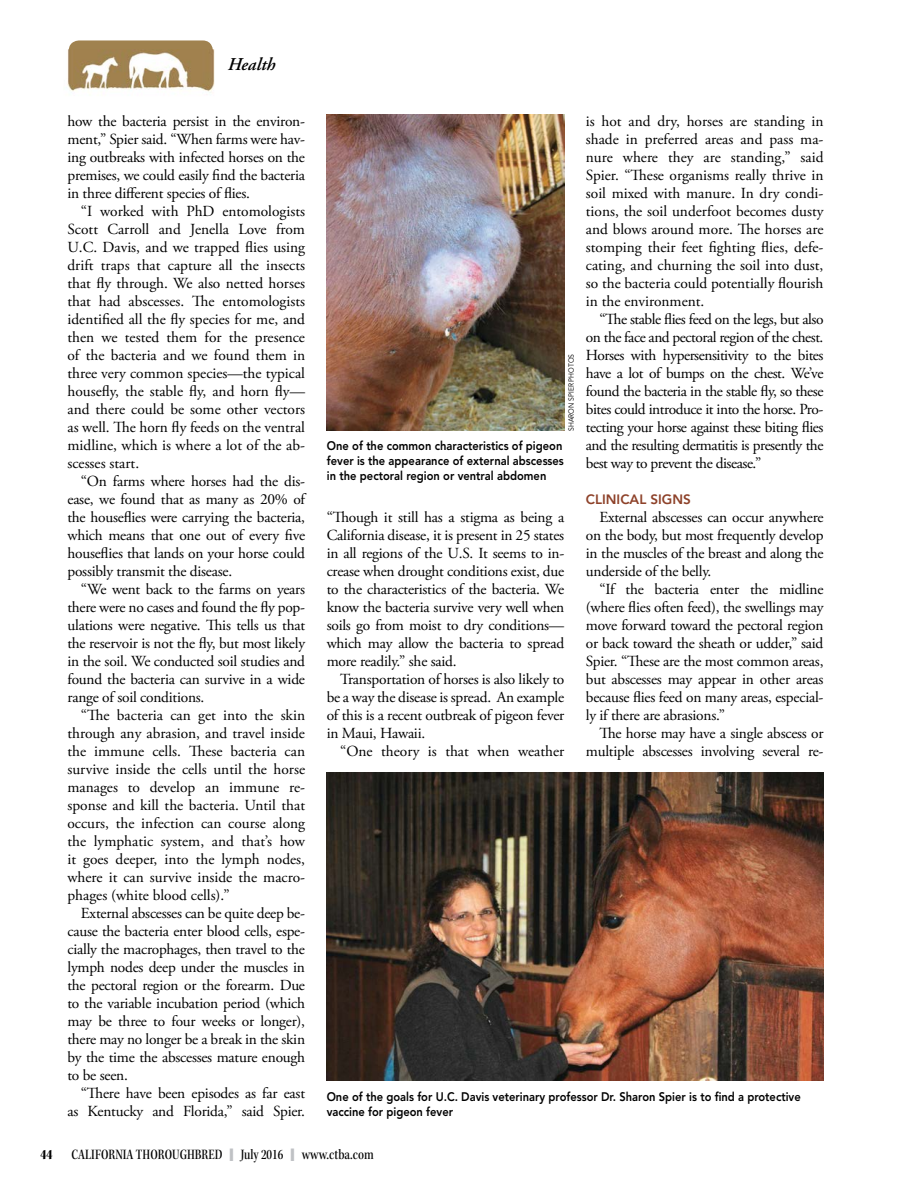
<style>
.page{position:relative;width:918px;height:1188px;background:#fff}
.page>*{position:absolute;margin:0;border:0;box-sizing:border-box;transform-origin:0 0}
.t1{font:italic 600 18px "Adobe Garamond Pro";color:#000}
.t2{font:15.3px "Adobe Garamond Pro";letter-spacing:-.015em;color:#000}
.t3{font:15px "Kepler Std Medium Cn Subh";color:#000}
.t4{font:800 13.5px "Avenir LT Std";color:#8e422a}
.t5{font:800 12.3px/14.9px "Avenir LT Std";color:#000;text-align:justify;scale:.9 1}
.t6{font:7.5px "Avenir LT Std";color:#000;scale:.9 1}
.s1{font-family:"Kepler Std Black Cn Subh"}
.s2{color:#bfc1c4}
</style>
<div class="page">
<div style="left:69px;top:40px;width:144px;height:51px;background:#a0824f;border-radius:10px"></div>
<img style="left:67px;top:49px;width:148px;height:44px">
<img style="left:327px;top:114px;width:237px;height:317px">
<img style="left:327px;top:772px;width:497px;height:308px">
<p class="t1" style="left:228px;top:54px;width:49px">Health</p>
<p class="t2" style="left:67px;top:115px;width:239px">how the bacteria persist in the environ-</p>
<p class="t2" style="left:67px;top:133px;width:239px">ment,” Spier said. “When farms were hav-</p>
<p class="t2" style="left:67px;top:151px;width:239px">ing outbreaks with infected horses on the</p>
<p class="t2" style="left:67px;top:169px;width:239px">premises, we could easily fnd the bacteria</p>
<p class="t2" style="left:67px;top:187px;width:184px">in three diferent species of fies.</p>
<p class="t2" style="left:81px;top:205px;width:226px">“I worked with PhD entomologists</p>
<p class="t2" style="left:67px;top:223px;width:239px">Scott Carroll and Jenella Love from</p>
<p class="t2" style="left:67px;top:241px;width:239px">U.C. Davis, and we trapped fies using</p>
<p class="t2" style="left:67px;top:259px;width:239px">drift traps that capture all the insects</p>
<p class="t2" style="left:67px;top:277px;width:239px">that fy through. We also netted horses</p>
<p class="t2" style="left:67px;top:295px;width:239px">that had abscesses. Te entomologists</p>
<p class="t2" style="left:67px;top:313px;width:239px">identifed all the fy species for me, and</p>
<p class="t2" style="left:67px;top:331px;width:239px">then we tested them for the presence</p>
<p class="t2" style="left:67px;top:349px;width:239px">of the bacteria and we found them in</p>
<p class="t2" style="left:67px;top:367px;width:239px">three very common species—the typical</p>
<p class="t2" style="left:67px;top:385px;width:239px">housefy, the stable fy, and horn fy—</p>
<p class="t2" style="left:67px;top:403px;width:239px">and there could be some other vectors</p>
<p class="t2" style="left:67px;top:421px;width:239px">as well. Te horn fy feeds on the ventral</p>
<p class="t2" style="left:67px;top:439px;width:239px">midline, which is where a lot of the ab-</p>
<p class="t2" style="left:67px;top:457px;width:73px">scesses start.</p>
<p class="t2" style="left:81px;top:475px;width:226px">“On farms where horses had the dis-</p>
<p class="t2" style="left:67px;top:493px;width:239px">ease, we found that as many as 20% of</p>
<p class="t2" style="left:67px;top:511px;width:239px">the housefies were carrying the bacteria,</p>
<p class="t2" style="left:67px;top:529px;width:239px">which means that one out of every fve</p>
<p class="t2" style="left:67px;top:547px;width:239px">housefies that lands on your horse could</p>
<p class="t2" style="left:67px;top:565px;width:166px">possibly transmit the disease.</p>
<p class="t2" style="left:81px;top:583px;width:226px">“We went back to the farms on years</p>
<p class="t2" style="left:67px;top:601px;width:239px">there were no cases and found the fy pop-</p>
<p class="t2" style="left:67px;top:619px;width:239px">ulations were negative. Tis tells us that</p>
<p class="t2" style="left:67px;top:637px;width:239px">the reservoir is not the fy, but most likely</p>
<p class="t2" style="left:67px;top:655px;width:239px">in the soil. We conducted soil studies and</p>
<p class="t2" style="left:67px;top:673px;width:239px">found the bacteria can survive in a wide</p>
<p class="t2" style="left:67px;top:691px;width:138px">range of soil conditions.</p>
<p class="t2" style="left:81px;top:709px;width:226px">“Te bacteria can get into the skin</p>
<p class="t2" style="left:67px;top:727px;width:239px">through any abrasion, and travel inside</p>
<p class="t2" style="left:67px;top:745px;width:239px">the immune cells. Tese bacteria can</p>
<p class="t2" style="left:67px;top:763px;width:239px">survive inside the cells until the horse</p>
<p class="t2" style="left:67px;top:781px;width:239px">manages to develop an immune re-</p>
<p class="t2" style="left:67px;top:799px;width:239px">sponse and kill the bacteria. Until that</p>
<p class="t2" style="left:67px;top:817px;width:239px">occurs, the infection can course along</p>
<p class="t2" style="left:67px;top:835px;width:239px">the lymphatic system, and that’s how</p>
<p class="t2" style="left:67px;top:853px;width:239px">it goes deeper, into the lymph nodes,</p>
<p class="t2" style="left:67px;top:871px;width:239px">where it can survive inside the macro-</p>
<p class="t2" style="left:67px;top:889px;width:164px">phages (white blood cells).”</p>
<p class="t2" style="left:81px;top:907px;width:226px">External abscesses can be quite deep be-</p>
<p class="t2" style="left:67px;top:925px;width:239px">cause the bacteria enter blood cells, espe-</p>
<p class="t2" style="left:67px;top:943px;width:239px">cially the macrophages, then travel to the</p>
<p class="t2" style="left:67px;top:961px;width:239px">lymph nodes deep under the muscles in</p>
<p class="t2" style="left:67px;top:979px;width:239px">the pectoral region or the forearm. Due</p>
<p class="t2" style="left:67px;top:997px;width:239px">to the variable incubation period (which</p>
<p class="t2" style="left:67px;top:1015px;width:239px">may be three to four weeks or longer),</p>
<p class="t2" style="left:67px;top:1033px;width:239px">there may no longer be a break in the skin</p>
<p class="t2" style="left:67px;top:1051px;width:239px">by the time the abscesses mature enough</p>
<p class="t2" style="left:67px;top:1069px;width:62px">to be seen.</p>
<p class="t2" style="left:81px;top:1087px;width:226px">“Tere have been episodes as far east</p>
<p class="t2" style="left:67px;top:1105px;width:239px">as Kentucky and Florida,” said Spier.</p>
<p class="t6" style="left:567px;top:431px;width:87px;rotate:-90deg">SHARON SPIER PHOTOS</p>
<p class="t5" style="left:327px;top:439px;width:265px">One of the common characteristics of pigeon fever is the appearance of external abscesses in the pectoral region or ventral abdomen</p>
<p class="t2" style="left:327px;top:511px;width:239px">“Tough it still has a stigma as being a</p>
<p class="t2" style="left:327px;top:529px;width:239px">California disease, it is present in 25 states</p>
<p class="t2" style="left:327px;top:547px;width:239px">in all regions of the U.S. It seems to in-</p>
<p class="t2" style="left:327px;top:565px;width:239px">crease when drought conditions exist, due</p>
<p class="t2" style="left:327px;top:583px;width:239px">to the characteristics of the bacteria. We</p>
<p class="t2" style="left:327px;top:601px;width:239px">know the bacteria survive very well when</p>
<p class="t2" style="left:327px;top:619px;width:239px">soils go from moist to dry conditions—</p>
<p class="t2" style="left:327px;top:637px;width:239px">which may allow the bacteria to spread</p>
<p class="t2" style="left:327px;top:655px;width:131px">more readily.” she said.</p>
<p class="t2" style="left:340px;top:673px;width:226px">Transportation of horses is also likely to</p>
<p class="t2" style="left:327px;top:691px;width:239px">be a way the disease is spread. An example</p>
<p class="t2" style="left:327px;top:709px;width:239px">of this is a recent outbreak of pigeon fever</p>
<p class="t2" style="left:327px;top:727px;width:100px">in Maui, Hawaii.</p>
<p class="t2" style="left:340px;top:745px;width:226px">“One theory is that when weather</p>
<p class="t2" style="left:586px;top:115px;width:239px">is hot and dry, horses are standing in</p>
<p class="t2" style="left:586px;top:133px;width:239px">shade in preferred areas and pass ma-</p>
<p class="t2" style="left:586px;top:151px;width:239px">nure where they are standing,” said</p>
<p class="t2" style="left:586px;top:169px;width:239px">Spier. “Tese organisms really thrive in</p>
<p class="t2" style="left:586px;top:187px;width:239px">soil mixed with manure. In dry condi-</p>
<p class="t2" style="left:586px;top:205px;width:239px">tions, the soil underfoot becomes dusty</p>
<p class="t2" style="left:586px;top:223px;width:239px">and blows around more. Te horses are</p>
<p class="t2" style="left:586px;top:241px;width:239px">stomping their feet fghting fies, defe-</p>
<p class="t2" style="left:586px;top:259px;width:239px">cating, and churning the soil into dust,</p>
<p class="t2" style="left:586px;top:277px;width:239px">so the bacteria could potentially fourish</p>
<p class="t2" style="left:586px;top:295px;width:120px">in the environment.</p>
<p class="t2" style="left:599px;top:313px;width:226px">“Te stable fies feed on the legs, but also</p>
<p class="t2" style="left:586px;top:331px;width:239px">on the face and pectoral region of the chest.</p>
<p class="t2" style="left:586px;top:349px;width:239px">Horses with hypersensitivity to the bites</p>
<p class="t2" style="left:586px;top:367px;width:239px">have a lot of bumps on the chest. We’ve</p>
<p class="t2" style="left:586px;top:385px;width:239px">found the bacteria in the stable fy, so these</p>
<p class="t2" style="left:586px;top:403px;width:239px">bites could introduce it into the horse. Pro-</p>
<p class="t2" style="left:586px;top:421px;width:239px">tecting your horse against these biting fies</p>
<p class="t2" style="left:586px;top:439px;width:239px">and the resulting dermatitis is presently the</p>
<p class="t2" style="left:586px;top:457px;width:177px">best way to prevent the disease.”</p>
<p class="t4" style="left:586px;top:494px;width:107px">CLINICAL SIGNS</p>
<p class="t2" style="left:599px;top:511px;width:226px">External abscesses can occur anywhere</p>
<p class="t2" style="left:586px;top:529px;width:239px">on the body, but most frequently develop</p>
<p class="t2" style="left:586px;top:547px;width:239px">in the muscles of the breast and along the</p>
<p class="t2" style="left:586px;top:565px;width:127px">underside of the belly.</p>
<p class="t2" style="left:599px;top:583px;width:226px">“If the bacteria enter the midline</p>
<p class="t2" style="left:586px;top:601px;width:239px">(where fies often feed), the swellings may</p>
<p class="t2" style="left:586px;top:619px;width:239px">move forward toward the pectoral region</p>
<p class="t2" style="left:586px;top:637px;width:239px">or back toward the sheath or udder,” said</p>
<p class="t2" style="left:586px;top:655px;width:239px">Spier. “Tese are the most common areas,</p>
<p class="t2" style="left:586px;top:673px;width:239px">but abscesses may appear in other areas</p>
<p class="t2" style="left:586px;top:691px;width:239px">because fies feed on many areas, especial-</p>
<p class="t2" style="left:586px;top:709px;width:141px">ly if there are abrasions.”</p>
<p class="t2" style="left:599px;top:727px;width:226px">Te horse may have a single abscess or</p>
<p class="t2" style="left:586px;top:745px;width:239px">multiple abscesses involving several re-</p>
<p class="t5" style="left:327px;top:1090px;width:528px">One of the goals for U.C. Davis veterinary professor Dr. Sharon Spier is to fnd a protective vaccine for pigeon fever</p>
<p class="t3" style="left:40px;top:1145px;width:335px"><span class="s1">44</span> CALIFORNIA THOROUGHBRED <span class="s2">❙</span> July 2016 <span class="s2">❙</span> www.ctba.com</p>
</div>
